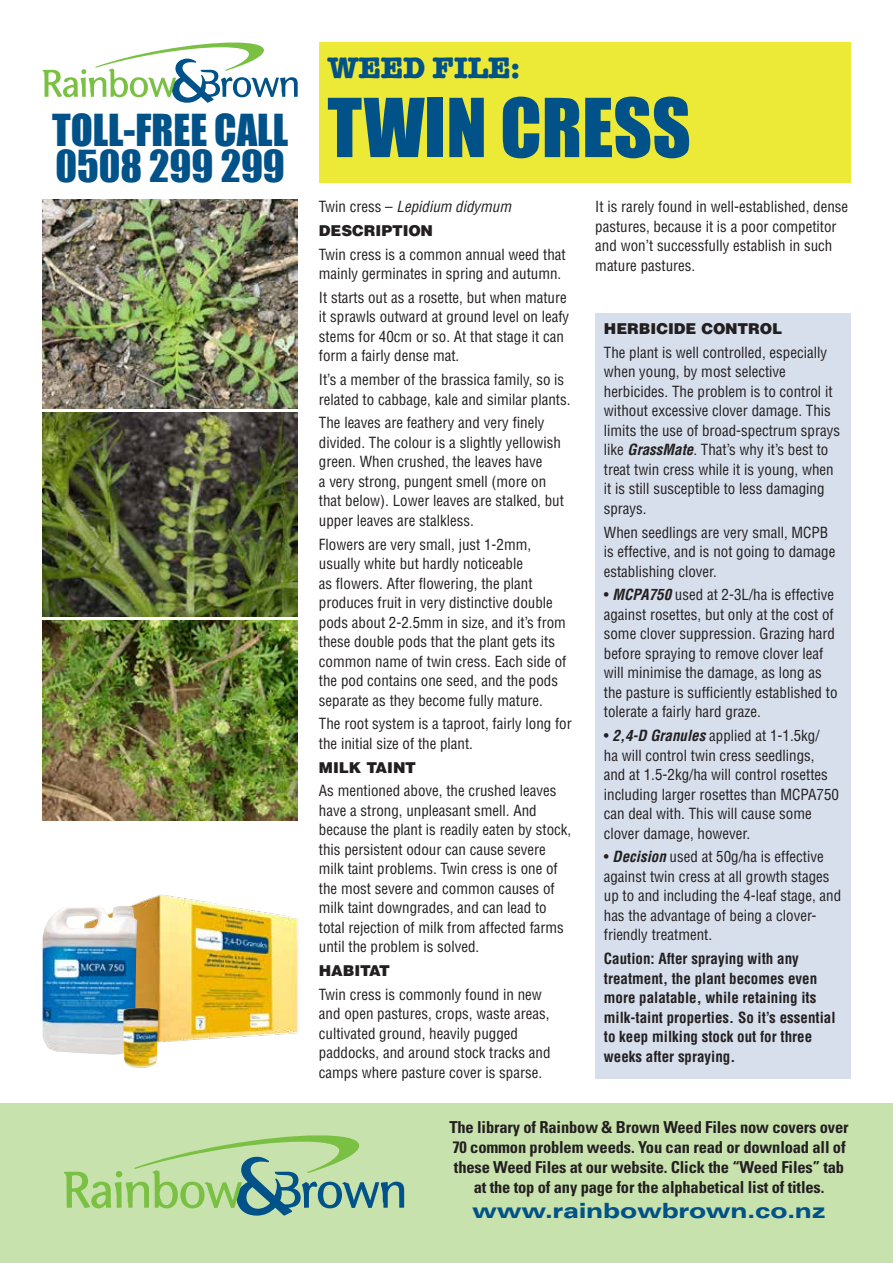
<style>
.page{position:relative;width:893px;height:1263px;background:#fff}
.page>*{position:absolute;margin:0;border:0;box-sizing:border-box;transform-origin:0 0}
.t1{font:40.5px/36px "Impact";color:#005288}
.t2{font:700 30px "American Typewriter";color:#005288}
.t3{font:900 expanded 21px "Univers";letter-spacing:-.01em;color:#005288}
.t4{font:700 condensed 16.5px/19.8px "Univers";letter-spacing:-.01em;color:#231f20;text-align:center}
.t5{font:condensed 15px/19.5px "Helvetica";color:#231f20}
.t6{font:700 condensed 15px/19.5px "Helvetica";color:#231f20}
.t7{font:italic condensed 15px/23.7px "Helvetica";color:#231f20}
.t8{font:900 15px "Helvetica";color:#231f20}
.t9{font:900 15px "Helvetica";letter-spacing:-.02em;color:#231f20}
.s1{font-size:75px}
.s2{font-style:normal}
.s3{font-weight:900;font-style:normal;font-stretch:normal}
.s4{font-weight:700;font-style:italic}
</style>
<div class="page">
<img style="left:106px;top:894px;width:193px;height:161px">
<div style="left:319px;top:43px;width:531px;height:140px;background:#ede937"></div>
<div style="left:595px;top:313px;width:255px;height:766px;background:#d7dfec"></div>
<svg style="left:43px;top:42px;width:255px;height:61px"></svg>
<div style="left:0;top:1103px;width:893px;height:160px;background:#c8e2ae"></div>
<svg style="left:64px;top:1135px;width:340px;height:80px"></svg>
<img style="left:43px;top:906px;width:94px;height:148px">
<img style="left:123px;top:1008px;width:35px;height:60px">
<img style="left:43px;top:412px;width:255px;height:205px">
<img style="left:43px;top:621px;width:255px;height:200px">
<img style="left:43px;top:200px;width:255px;height:208px">
<h2 class="t2" style="left:327px;top:50px;width:194px">WEED FILE:</h2>
<h1 class="t1" style="left:52px;top:111px;width:640px">TOLL-FREE CALL <span class="s1">TWIN CRESS<br></span>0508 299 299</h1>
<p class="t7" style="left:319px;top:194px;width:194px"><span class="s2">Twin cress –</span> Lepidium didymum<br><span class="s3">DESCRIPTION</span></p>
<p class="t5" style="left:319px;top:244px;width:248px">Twin cress is a common annual weed that mainly germinates in spring and autumn.</p>
<p class="t5" style="left:319px;top:287px;width:252px">It starts out as a rosette, but when mature it sprawls outward at ground level on leafy stems for 40cm or so. At that stage it can form a fairly dense mat.</p>
<p class="t5" style="left:319px;top:370px;width:253px">It’s a member of the brassica family, so is related to cabbage, kale and similar plants.</p>
<p class="t5" style="left:319px;top:413px;width:246px">The leaves are feathery and very finely divided. The colour is a slightly yellowish green. When crushed, the leaves have<br>a very strong, pungent smell (more on that below). Lower leaves are stalked, but upper leaves are stalkless.</p>
<p class="t5" style="left:319px;top:534px;width:249px">Flowers are very small, just 1-2mm, usually white but hardly noticeable<br>as flowers. After flowering, the plant produces fruit in very distinctive double pods about 2-2.5mm in size, and it’s from these double pods that the plant gets its common name of twin cress. Each side of the pod contains one seed, and the pods separate as they become fully mature.</p>
<p class="t5" style="left:319px;top:714px;width:254px">The root system is a taproot, fairly long for the initial size of the plant.</p>
<p class="t8" style="left:319px;top:757px;width:99px">MILK TAINT</p>
<p class="t5" style="left:319px;top:781px;width:254px">As mentioned above, the crushed leaves have a strong, unpleasant smell. And because the plant is readily eaten by stock, this persistent odour can cause severe milk taint problems. Twin cress is one of the most severe and common causes of milk taint downgrades, and can lead to total rejection of milk from affected farms until the problem is solved.</p>
<p class="t9" style="left:319px;top:961px;width:73px">HABITAT</p>
<p class="t5" style="left:319px;top:984px;width:233px">Twin cress is commonly found in new and open pastures, crops, waste areas, cultivated ground, heavily pugged paddocks, and around stock tracks and camps where pasture cover is sparse.</p>
<p class="t5" style="left:595px;top:197px;width:254px">It is rarely found in well-established, dense pastures, because it is a poor competitor and won’t successfully establish in such mature pastures.</p>
<p class="t8" style="left:604px;top:319px;width:180px">HERBICIDE CONTROL</p>
<p class="t5" style="left:604px;top:342px;width:238px">The plant is well controlled, especially when young, by most selective herbicides. The problem is to control it without excessive clover damage. This limits the use of broad-spectrum sprays like <span class="s4">GrassMate</span>. That’s why it’s best to treat twin cress while it is young, when it is still susceptible to less damaging sprays.</p>
<p class="t5" style="left:604px;top:522px;width:233px">When seedlings are very small, MCPB is effective, and is not going to damage establishing clover.</p>
<p class="t5" style="left:604px;top:585px;width:235px">• <span class="s4">MCPA750</span> used at 2-3L/ha is effective against rosettes, but only at the cost of some clover suppression. Grazing hard before spraying to remove clover leaf will minimise the damage, as long as the pasture is sufficiently established to tolerate a fairly hard graze.</p>
<p class="t5" style="left:604px;top:725px;width:237px">• <span class="s4">2,4-D Granules</span> applied at 1-1.5kg/<br>ha will control twin cress seedlings, and at 1.5-2kg/ha will control rosettes including larger rosettes than MCPA750 can deal with. This will cause some clover damage, however.</p>
<p class="t5" style="left:604px;top:847px;width:239px">• <span class="s4">Decision</span> used at 50g/ha is effective against twin cress at all growth stages up to and including the 4-leaf stage, and has the advantage of being a clover&shy;friendly treatment.</p>
<p class="t6" style="left:604px;top:949px;width:233px">Caution: After spraying with any treatment, the plant becomes even more palatable, while retaining its milk-taint properties. So it’s essential to keep milking stock out for three weeks after spraying.</p>
<p class="t4" style="left:449px;top:1117px;width:401px">The library of Rainbow &amp; Brown Weed Files now covers over 70 common problem weeds. You can read or download all of these Weed Files at our website. Click the “Weed Files” tab at the top of any page for the alphabetical list of titles.</p>
<h3 class="t3" style="left:472px;top:1198px;width:355px">www.rainbowbrown.co.nz</h3>
</div>
